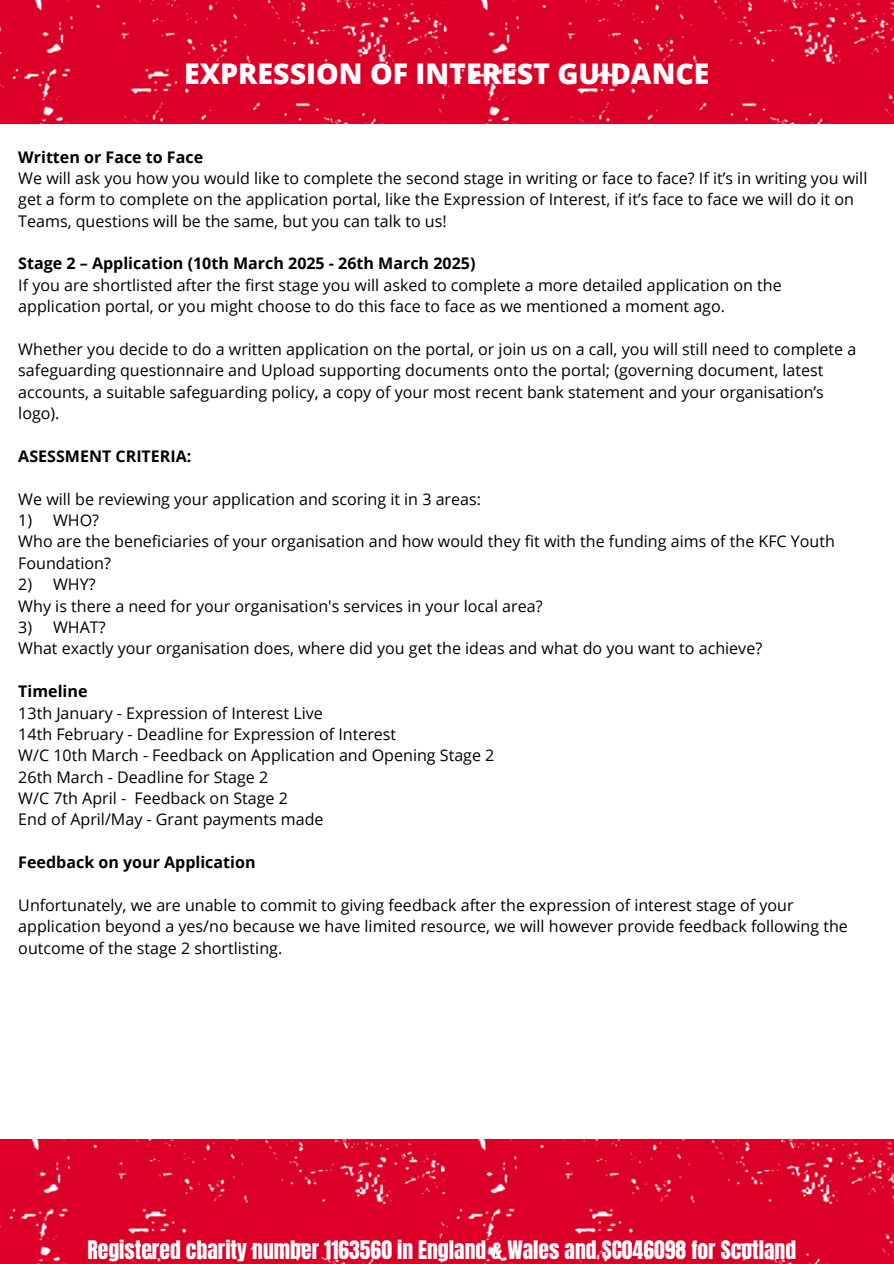
<style>
.page{position:relative;width:894px;height:1264px;background:#fff}
.page>*{position:absolute;margin:0;border:0;box-sizing:border-box;transform-origin:0 0}
.t1{font:800 28.5px "Open Sans";color:#fff}
.t2{font:21.6px "Anton";color:#fff}
.t3{font:16.05px/21.3px "Open Sans";color:#000}
.t4{font:700 16.05px "Open Sans";color:#000}
</style>
<div class="page">
<div style="left:443px;top:0;width:450px;height:124px;background:#dc0028"></div>
<div style="left:0;top:0;width:443px;height:124px;background:#dc0028"></div>
<img style="left:441px;top:1139px;width:452px;height:124px">
<div style="left:0;top:1139px;width:441px;height:124px;background:#dc0028"></div>
<p class="t1" style="left:184px;top:54px;width:527px">EXPRESSION OF INTEREST GUIDANCE</p>
<p class="t4" style="left:18px;top:145px;width:186px">Written or Face to Face</p>
<p class="t3" style="left:18px;top:167px;width:850px">We will ask you how you would like to complete the second stage in writing or face to face? If it’s in writing you will get a form to complete on the application portal, like the Expression of Interest, if it’s face to face we will do it on<br>Teams, questions will be the same, but you can talk to us!</p>
<h1 class="t4" style="left:18px;top:252px;width:458px">Stage 2 – Application (10th March 2025 - 26th March 2025)</h1>
<p class="t3" style="left:18px;top:274px;width:764px">If you are shortlisted after the first stage you will asked to complete a more detailed application on the application portal, or you might choose to do this face to face as we mentioned a moment ago.</p>
<p class="t3" style="left:18px;top:338px;width:839px">Whether you decide to do a written application on the portal, or join us on a call, you will still need to complete a safeguarding questionnaire and Upload supporting documents onto the portal; (governing document, latest accounts, a suitable safeguarding policy, a copy of your most recent bank statement and your organisation’s logo).</p>
<p class="t4" style="left:18px;top:445px;width:175px">ASESSMENT CRITERIA:</p>
<p class="t3" style="left:18px;top:488px;width:464px">We will be reviewing your application and scoring it in 3 areas:</p>
<p class="t3" style="left:18px;top:509px;width:82px">1) WHO?</p>
<h3 class="t3" style="left:18px;top:530px;width:817px">Who are the beneficiaries of your organisation and how would they fit with the funding aims of the KFC Youth<br>Foundation?</h3>
<p class="t3" style="left:18px;top:573px;width:79px">2) WHY?</p>
<p class="t3" style="left:18px;top:594px;width:525px">Why is there a need for your organisation's services in your local area?</p>
<p class="t3" style="left:18px;top:616px;width:89px">3) WHAT?</p>
<p class="t3" style="left:18px;top:637px;width:745px">What exactly your organisation does, where did you get the ideas and what do you want to achieve?</p>
<p class="t4" style="left:18px;top:680px;width:71px">Timeline</p>
<p class="t3" style="left:18px;top:701px;width:306px">13th January - Expression of Interest Live</p>
<p class="t3" style="left:18px;top:723px;width:379px">14th February - Deadline for Expression of Interest</p>
<p class="t3" style="left:18px;top:744px;width:477px">W/C 10th March - Feedback on Application and Opening Stage 2</p>
<p class="t3" style="left:18px;top:765px;width:251px">26th March - Deadline for Stage 2</p>
<p class="t3" style="left:18px;top:787px;width:271px">W/C 7th April - Feedback on Stage 2</p>
<p class="t3" style="left:18px;top:808px;width:306px">End of April/May - Grant payments made</p>
<p class="t4" style="left:18px;top:851px;width:239px">Feedback on your Application</p>
<p class="t3" style="left:18px;top:894px;width:830px">Unfortunately, we are unable to commit to giving feedback after the expression of interest stage of your application beyond a yes/no because we have limited resource, we will however provide feedback following the outcome of the stage 2 shortlisting.</p>
<h4 class="t2" style="left:87px;top:1234px;width:710px">Registered charity number 1163560 in England &amp; Wales and SC046098 for Scotland</h4>
</div>
